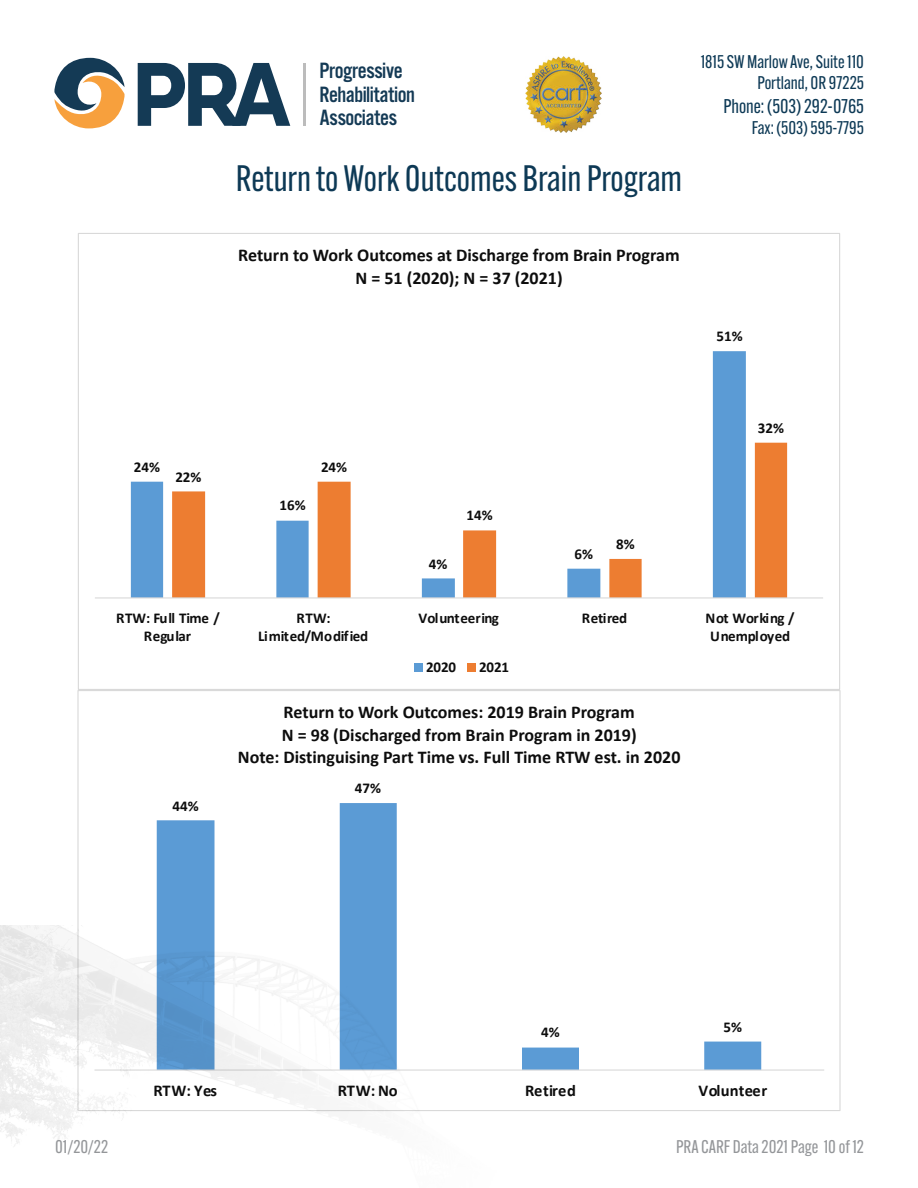
<style>
.page{position:relative;width:918px;height:1188px;background:#fff}
.page>*{position:absolute;margin:0;border:0;box-sizing:border-box;transform-origin:0 0}
.Address_Bar{font:36px "Alternate Gothic ATF";color:#0d3955}
.t1{font:22.95px/23.9px "Alternate Got No 3 D";letter-spacing:-.025em;color:#143a55}
.t2{font:19.5px "Alternate Gothic ATF";color:#0d3955}
.t3{font:700 18px/22.5px "Calibri";color:#0d0d0d;text-align:center}
.t4{font:18px/21.6px "Alternate Gothic ATF";color:#0d3955;text-align:right}
.t5{font:18px "Alternate Gothic ATF";color:#949699}
.t6{font:700 16.5px "Calibri";letter-spacing:.01em;color:#0d0d0d}
.t7{font:700 15px/18px "Calibri";letter-spacing:-.005em;color:#0d0d0d;text-align:center}
</style>
<div class="page">
<hr style="left:304px;top:63px;width:2px;height:63px;background:#bcbcbc">
<svg style="left:54px;top:58px;width:71px;height:70px"></svg>
<svg style="left:138px;top:63px;width:152px;height:63px"></svg>
<img style="left:525px;top:56px;width:77px;height:77px">
<svg style="left:131px;top:351px;width:615px;height:246px"></svg>
<svg style="left:172px;top:443px;width:615px;height:154px"></svg>
<hr style="left:95px;top:597px;width:728px;height:2px;background:#d9d9d9">
<div style="left:414px;top:663px;width:9px;height:8px;background:#5b9bd5"></div>
<div style="left:468px;top:663px;width:8px;height:8px;background:#ed7d31"></div>
<svg style="left:157px;top:803px;width:604px;height:267px"></svg>
<hr style="left:94px;top:1070px;width:730px;height:1px;background:#d9d9d9">
<p class="t1" style="left:320px;top:59px;width:97px">Progressive<br>Rehabilitation<br>Associates</p>
<p class="t4" style="left:701px;top:50px;width:165px">1815 SW Marlow Ave, Suite 110<br>Portland, OR 97225</p>
<p class="t2" style="left:723px;top:94px;width:142px">Phone: (503) 292-0765</p>
<p class="t4" style="left:752px;top:117px;width:114px">Fax: (503) 595-7795</p>
<p class="Address_Bar" style="left:236px;top:156px;width:448px">Return to Work Outcomes Brain Program</p>
<p class="t3" style="left:238px;top:244px;width:443px">Return to Work Outcomes at Discharge from Brain Program<br>N = 51 (2020); N = 37 (2021)</p>
<p class="t7" style="left:134px;top:458px;width:28px">24%</p>
<p class="t7" style="left:175px;top:468px;width:28px">22%</p>
<p class="t7" style="left:280px;top:496px;width:28px">16%</p>
<p class="t7" style="left:321px;top:458px;width:28px">24%</p>
<p class="t7" style="left:429px;top:555px;width:20px">4%</p>
<p class="t7" style="left:467px;top:506px;width:28px">14%</p>
<p class="t7" style="left:575px;top:545px;width:20px">6%</p>
<p class="t7" style="left:616px;top:535px;width:20px">8%</p>
<p class="t7" style="left:716px;top:327px;width:28px">51%</p>
<p class="t7" style="left:758px;top:419px;width:28px">32%</p>
<p class="t7" style="left:116px;top:609px;width:105px">RTW: Full Time /<br>Regular</p>
<p class="t7" style="left:258px;top:609px;width:112px">RTW:<br>Limited/Modified</p>
<p class="t7" style="left:418px;top:609px;width:82px">Volunteering</p>
<p class="t7" style="left:582px;top:609px;width:47px">Retired</p>
<p class="t7" style="left:706px;top:609px;width:90px">Not Working /<br>Unemployed</p>
<p class="t7" style="left:426px;top:658px;width:32px">2020</p>
<p class="t7" style="left:479px;top:658px;width:32px">2021</p>
<p class="t3" style="left:238px;top:701px;width:444px">Return to Work Outcomes: 2019 Brain Program<br>N = 98 (Discharged from Brain Program in 2019)<br>Note: Distinguising Part Time vs. Full Time RTW est. in 2020</p>
<p class="t7" style="left:173px;top:796px;width:28px">44%</p>
<p class="t7" style="left:355px;top:779px;width:28px">47%</p>
<p class="t7" style="left:541px;top:1023px;width:20px">4%</p>
<p class="t7" style="left:723px;top:1018px;width:20px">5%</p>
<p class="t6" style="left:154px;top:1078px;width:65px">RTW: Yes</p>
<p class="t6" style="left:338px;top:1078px;width:61px">RTW: No</p>
<p class="t6" style="left:525px;top:1078px;width:52px">Retired</p>
<p class="t6" style="left:698px;top:1078px;width:70px">Volunteer</p>
<p class="t5" style="left:55px;top:1136px;width:55px">01/20/22</p>
<p class="t5" style="left:676px;top:1136px;width:189px">PRA CARF Data 2021 Page 10 of 12</p>
</div>
